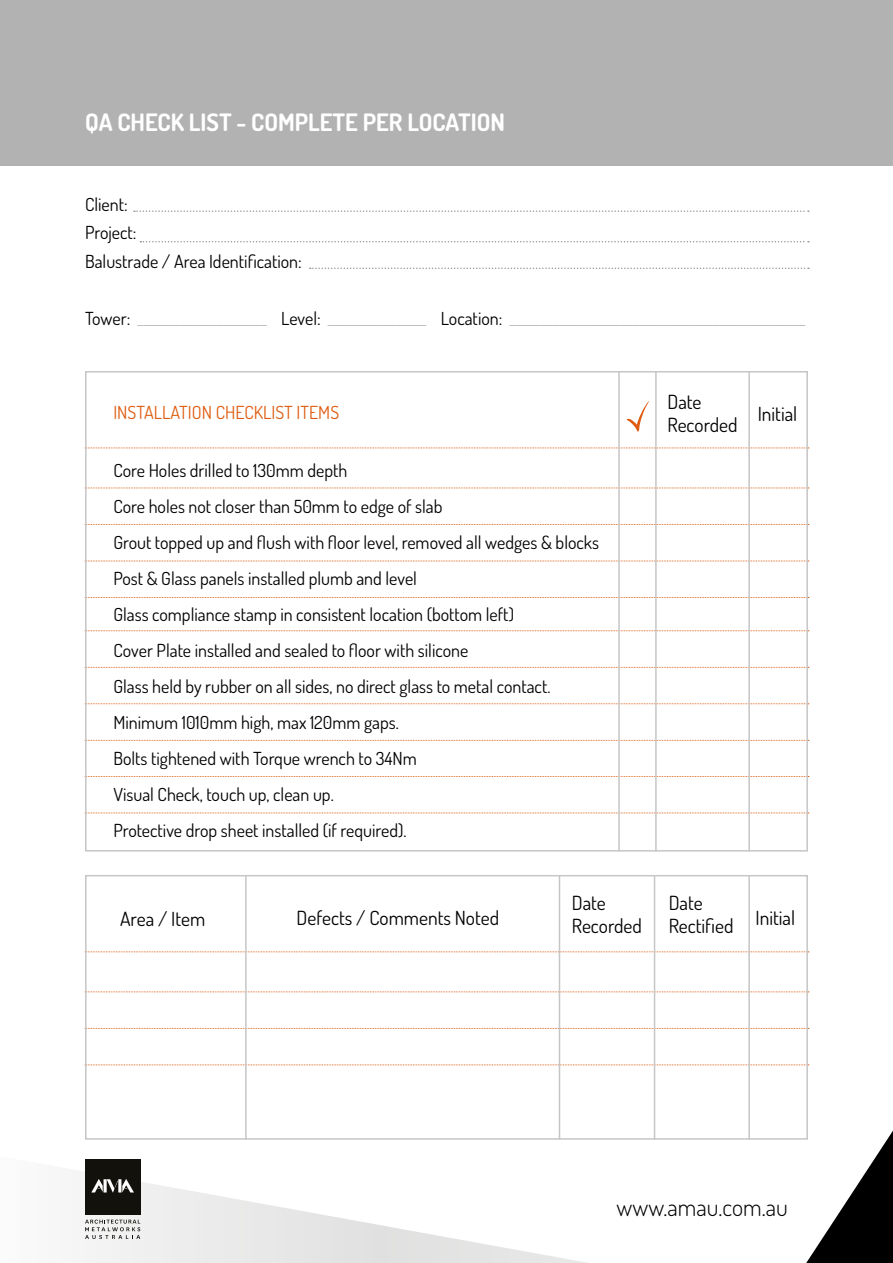
<style>
.page{position:relative;width:893px;height:1263px;background:#fff}
.page>*{position:absolute;margin:0;border:0;box-sizing:border-box;transform-origin:0 0}
.t1{font:700 24px "Dosis";color:#fff}
.t2{font:300 24px "Dosis";color:#000}
.t3{font:19.5px/23.4px "Dosis";color:#000}
.t4{font:18px/36px "Dosis";color:#000}
.t5{font:300 18px "Dosis";color:#b3b2b2}
.t6{font:18px "Dosis";color:#de5c11}
.s1{font-weight:400;color:#000}
</style>
<div class="page">
<svg style="left:806px;top:1131px;width:87px;height:132px"></svg>
<svg style="left:85px;top:1159px;width:502px;height:104px"></svg>
<div style="left:85px;top:1159px;width:55px;height:55px;background:#12110c"></div>
<svg style="left:91px;top:1179px;width:43px;height:14px"></svg>
<svg style="left:85px;top:1219px;width:55px;height:20px"></svg>
<div style="left:0;top:0;width:893px;height:166px;background:#b3b2b2"></div>
<svg style="left:88px;top:488px;width:721px;height:1px"></svg>
<svg style="left:88px;top:991px;width:721px;height:1px"></svg>
<svg style="left:88px;top:448px;width:721px;height:1px"></svg>
<svg style="left:88px;top:951px;width:721px;height:1px"></svg>
<svg style="left:88px;top:630px;width:721px;height:1px"></svg>
<svg style="left:88px;top:776px;width:721px;height:1px"></svg>
<svg style="left:88px;top:524px;width:721px;height:1px"></svg>
<svg style="left:88px;top:1028px;width:721px;height:1px"></svg>
<svg style="left:88px;top:667px;width:721px;height:1px"></svg>
<svg style="left:88px;top:812px;width:721px;height:1px"></svg>
<svg style="left:88px;top:561px;width:721px;height:1px"></svg>
<svg style="left:88px;top:1064px;width:721px;height:1px"></svg>
<svg style="left:88px;top:703px;width:721px;height:1px"></svg>
<svg style="left:88px;top:597px;width:721px;height:1px"></svg>
<svg style="left:88px;top:740px;width:721px;height:1px"></svg>
<div style="left:85px;top:371px;width:723px;height:480px;border:2px solid #c6c6c6"></div>
<div style="left:85px;top:875px;width:723px;height:265px;border:2px solid #c6c6c6"></div>
<hr style="left:655px;top:372px;width:2px;height:479px;background:#c6c6c6">
<hr style="left:559px;top:876px;width:1px;height:264px;background:#c6c6c6">
<hr style="left:748px;top:371px;width:2px;height:480px;background:#c6c6c6">
<hr style="left:748px;top:876px;width:2px;height:264px;background:#c6c6c6">
<hr style="left:654px;top:876px;width:1px;height:264px;background:#c6c6c6">
<hr style="left:618px;top:372px;width:2px;height:479px;background:#c6c6c6">
<hr style="left:245px;top:876px;width:2px;height:264px;background:#c6c6c6">
<svg style="left:626px;top:401px;width:23px;height:31px"></svg>
<svg style="left:134px;top:210px;width:675px;height:2px"></svg>
<svg style="left:140px;top:241px;width:669px;height:1px"></svg>
<svg style="left:310px;top:268px;width:499px;height:1px"></svg>
<h1 class="t1" style="left:85px;top:107px;width:421px">QA CHECK LIST - COMPLETE PER LOCATION</h1>
<p class="t4" style="left:85px;top:190px;width:218px;line-height:28.5px">Client:<br>Project:<br>Balustrade / Area Identification:</p>
<p class="t5" style="left:85px;top:306px;width:722px"><span class="s1">Tower:</span> _____________________ <span class="s1">Level:</span> ________________ <span class="s1">Location:</span> ________________________________________________</p>
<p class="t6" style="left:113px;top:401px;width:227px">INSTALLATION CHECKLIST ITEMS</p>
<p class="t4" style="left:113px;top:452px;width:487px">Core Holes drilled to 130mm depth<br>Core holes not closer than 50mm to edge of slab<br>Grout topped up and flush with floor level, removed all wedges &amp; blocks Post &amp; Glass panels installed plumb and level<br>Glass compliance stamp in consistent location (bottom left)<br>Cover Plate installed and sealed to floor with silicone<br>Glass held by rubber on all sides, no direct glass to metal contact.<br>Minimum 1010mm high, max 120mm gaps.<br>Bolts tightened with Torque wrench to 34Nm<br>Visual Check, touch up, clean up.<br>Protective drop sheet installed (if required).</p>
<p class="t3" style="left:668px;top:389px;width:71px">Date<br>Recorded</p>
<p class="t3" style="left:758px;top:401px;width:41px">Initial</p>
<p class="t3" style="left:572px;top:891px;width:71px">Date<br>Recorded</p>
<p class="t3" style="left:669px;top:891px;width:66px">Date<br>Rectified</p>
<p class="t3" style="left:120px;top:906px;width:87px">Area / Item</p>
<p class="t3" style="left:297px;top:905px;width:204px">Defects / Comments Noted</p>
<p class="t3" style="left:755px;top:905px;width:41px">Initial</p>
<h1 class="t2" style="left:617px;top:1191px;width:173px">www.amau.com.au</h1>
</div>
